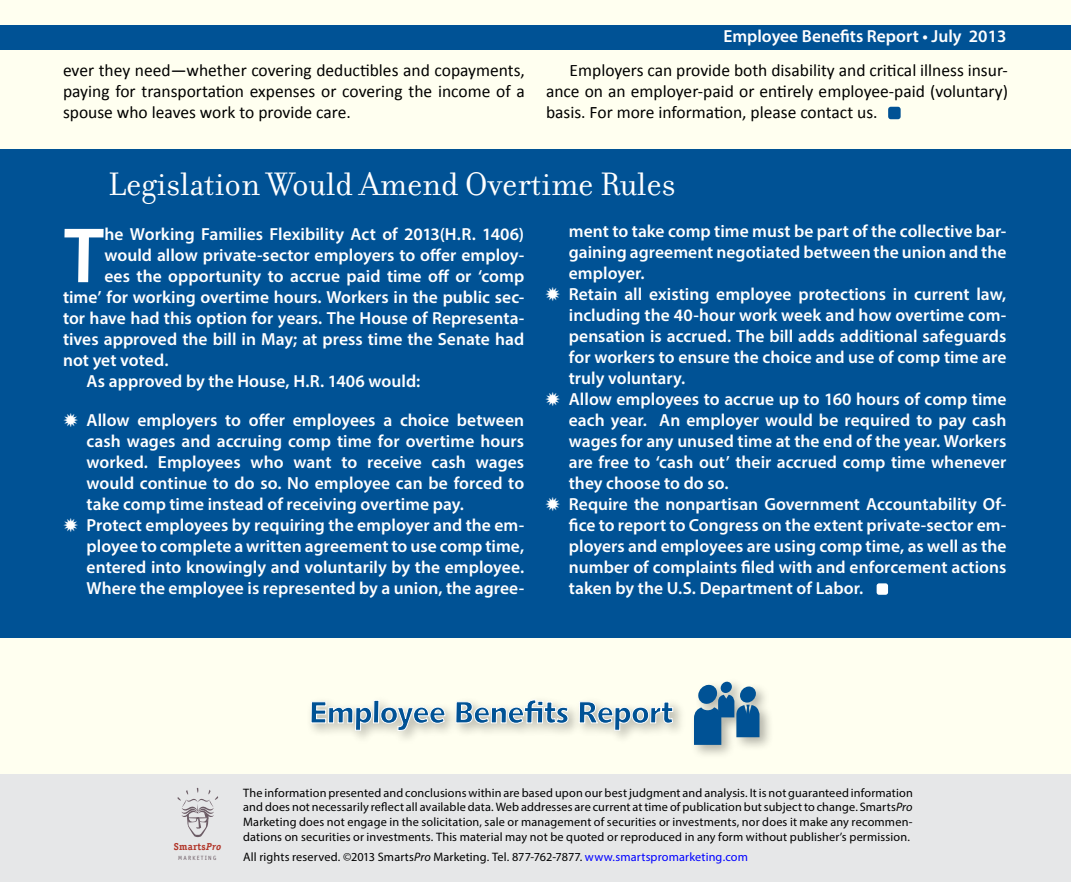
<style>
.page{position:relative;width:1071px;height:882px;background:#fff}
.page>*{position:absolute;margin:0;border:0;box-sizing:border-box;transform-origin:0 0}
.t1{font:77.17px "Humanist 531 BT Bold A";color:#fff}
.t2{font:35px "Filosofia";color:#fff}
.t3{font:600 17.5px/21px "Myriad Pro";color:#fff}
.t4{font:17.5px/21px "Calibri";color:#000;text-align:justify}
.t5{font:12.25px/14.7px "Myriad Pro";letter-spacing:.01em;color:#000;text-align:justify}
.t6{font:700 9.97px "Officina Serif";letter-spacing:.03em;color:#b13427}
.t7{font:6.12px "Officina Sans";letter-spacing:.2em;color:#6c5c65}
.s1{font-style:italic}
.s2{color:#00f}
</style>
<div class="page">
<div style="left:1px;top:1px;width:1070px;height:881px;background:#fffff0"></div>
<div style="left:0;top:25px;width:1071px;height:24px;background:#005295"></div>
<div style="left:0;top:775px;width:1071px;height:107px;background:#e6e7e8"></div>
<svg style="left:178px;top:788px;width:40px;height:49px"></svg>
<div style="left:0;top:150px;width:1071px;height:488px;background:#005295"></div>
<div style="left:306px;top:695px;width:381px;height:50px;background:#000;opacity:.3"></div>
<svg style="left:310px;top:699px;width:364px;height:32px"></svg>
<div style="left:689px;top:678px;width:85px;height:82px;background:#000;opacity:.3"></div>
<div style="left:698px;top:685px;width:19px;height:19px;background:#005295;border-radius:50%"></div>
<div style="left:721px;top:682px;width:11px;height:11px;background:#005295;border-radius:50%"></div>
<div style="left:740px;top:686px;width:16px;height:17px;background:#005295;border-radius:50%"></div>
<svg style="left:694px;top:695px;width:66px;height:50px;background:#4980a8"></svg>
<div style="left:877px;top:583px;width:11px;height:12px;background:#fff;border-radius:3px"></div>
<div style="left:888px;top:107px;width:13px;height:12px;background:#005295;border-radius:3px"></div>
<p class="t3" style="left:723px;top:25px;width:285px">Employee Benefits Report • July 2013</p>
<p class="t4" style="left:63px;top:60px;width:464px">ever they need—whether covering deductibles and copayments, paying for transportation expenses or covering the income of a spouse who leaves work to provide care.</p>
<p class="t4" style="left:546px;top:60px;width:464px;text-indent:24px">Employers can provide both disability and critical illness insur&shy;ance on an employer-paid or entirely employee-paid (voluntary) basis. For more information, please contact us.</p>
<h2 class="t2" style="left:108px;top:165px;width:569px">Legislation Would Amend Overtime Rules</h2>
<h1 class="t1" style="left:63px;top:208px;width:43px">T</h1>
<p class="t3" style="left:104px;top:223px;width:421px">he Working Families Flexibility Act of 2013(H.R. 1406)</p>
<p class="t3" style="left:104px;top:244px;width:421px">would allow private-sector employers to offer employ-</p>
<p class="t3" style="left:104px;top:265px;width:421px">ees the opportunity to accrue paid time off or ‘comp</p>
<p class="t3" style="left:63px;top:286px;width:463px">time’ for working overtime hours. Workers in the public sec-</p>
<p class="t3" style="left:63px;top:307px;width:463px">tor have had this option for years. The House of Representa-</p>
<p class="t3" style="left:63px;top:328px;width:463px">tives approved the bill in May; at press time the Senate had</p>
<p class="t3" style="left:63px;top:349px;width:107px">not yet voted.</p>
<p class="t3" style="left:87px;top:370px;width:335px">As approved by the House, H.R. 1406 would:</p>
<p class="t3" style="left:87px;top:409px;width:439px">Allow employers to offer employees a choice between cash wages and accruing comp time for overtime hours worked. Employees who want to receive cash wages would continue to do so. No employee can be forced to take comp time instead of receiving overtime pay.<br>Protect employees by requiring the employer and the em&shy;ployee to complete a written agreement to use comp time, entered into knowingly and voluntarily by the employee.<br>Where the employee is represented by a union, the agree-</p>
<p class="t3" style="left:569px;top:220px;width:439px">ment to take comp time must be part of the collective bar&shy;gaining agreement negotiated between the union and the employer.<br>Retain all existing employee protections in current law, including the 40-hour work week and how overtime com&shy;pensation is accrued. The bill adds additional safeguards for workers to ensure the choice and use of comp time are truly voluntary.<br>Allow employees to accrue up to 160 hours of comp time each year. An employer would be required to pay cash wages for any unused time at the end of the year. Workers are free to ‘cash out’ their accrued comp time whenever they choose to do so.<br>Require the nonpartisan Government Accountability Of&shy;fice to report to Congress on the extent private-sector em&shy;ployers and employees are using comp time, as well as the number of complaints filed with and enforcement actions taken by the U.S. Department of Labor.</p>
<p class="t6" style="left:174px;top:841px;width:49px">Smarts<span class="s1">Pro</span></p>
<p class="t7" style="left:178px;top:854px;width:40px">MARKETING</p>
<p class="t5" style="left:243px;top:785px;width:671px">The information presented and conclusions within are based upon our best judgment and analysis. It is not guaranteed information and does not necessarily reflect all available data. Web addresses are current at time of publication but subject to change. Smarts<span class="s1">Pro </span>Marketing does not engage in the solicitation, sale or management of securities or investments, nor does it make any recommen&shy;dations on securities or investments. This material may not be quoted or reproduced in any form without publisher’s permission.</p>
<p class="t5" style="left:243px;top:849px;width:506px">All rights reserved. ©2013 Smarts<span class="s1">Pro</span> Marketing. Tel. 877-762-7877. <span class="s2">www.smartspromarketing.com</span></p>
</div>
